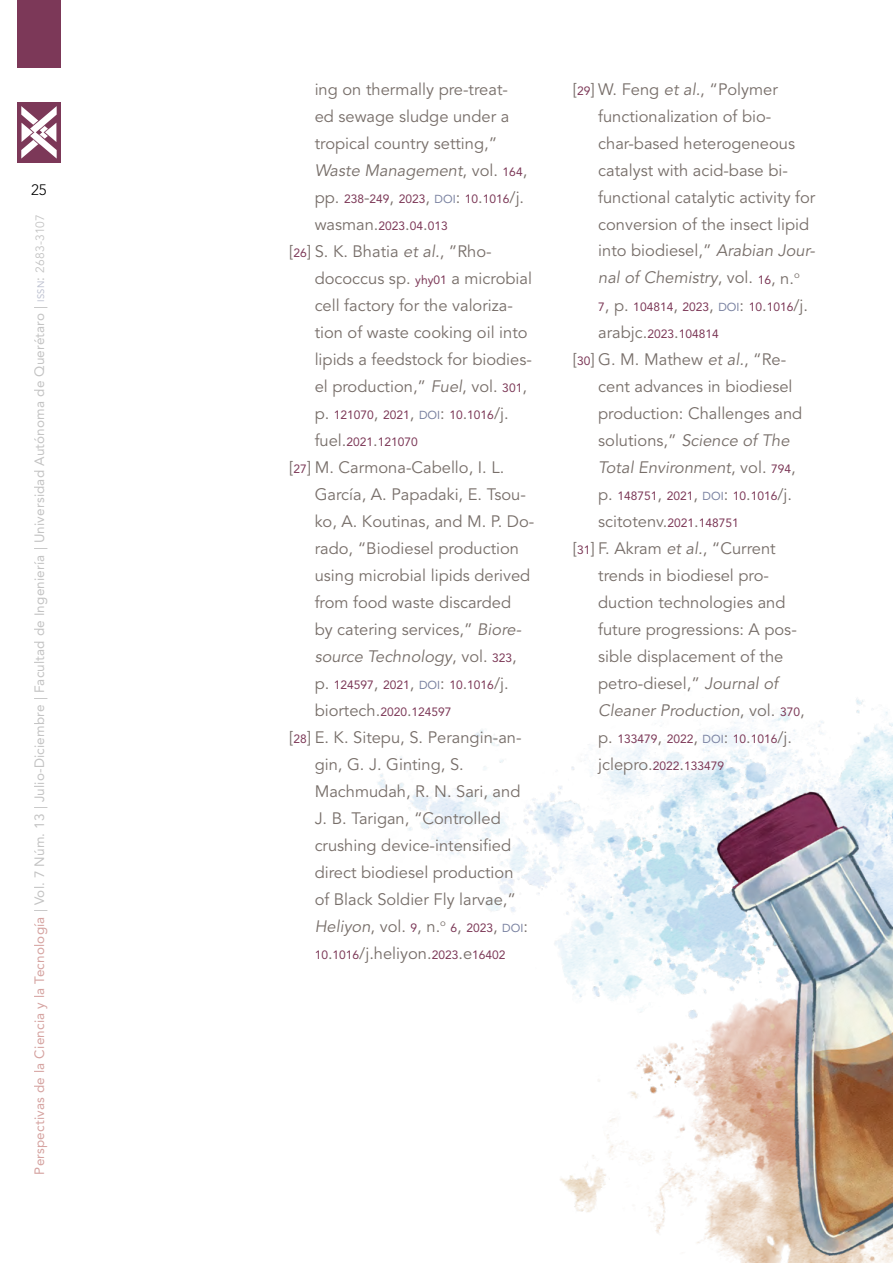
<style>
.page{position:relative;width:893px;height:1263px;background:#fff}
.page>*{position:absolute;margin:0;border:0;box-sizing:border-box;transform-origin:0 0}
.t1{font:16.5px/27px "Avenir LT Std";color:#776e69}
.t2{font:italic 16.5px "Avenir LT Std";color:#776e69}
.t3{font:300 15px "Avenir LT Std";color:#000}
.t4{font:13.5px "Avenir LT Std";letter-spacing:.015em;color:#878787}
.t5{font:12px "Avenir LT Std";color:#7c3857}
.s1{color:#ab4641}
.s2{font-size:9.45px;color:#7a82a1}
.s3{font-size:12px}
.s4{font-style:italic}
.s5{font-size:12px;color:#7c3857}
.s6{font-size:16.5px;color:#776e69}
.s7{font-size:11.55px;color:#7a82a1}
.s8{font-style:normal}
.s9{font-style:normal;font-size:12px;color:#7c3857}
</style>
<div class="page">
<div style="left:18px;top:102px;width:43px;height:60px;background:#7c3858"></div>
<div style="left:18px;top:0;width:43px;height:68px;background:#7c3858"></div>
<svg style="left:21px;top:106px;width:36px;height:53px"></svg>
<img style="left:377px;top:698px;width:516px;height:545px">
<img style="left:710px;top:785px;width:183px;height:478px">
<p class="t3" style="left:31px;top:181px;width:17px">25</p>
<p class="t4" style="left:32px;top:1175px;width:962px;rotate:-90deg"><span class="s1">Perspectivas de la Ciencia y la Tecnología</span> | Vol. 7 Núm. 13 | Julio-Diciembre | Facultad de Ingeniería | Universidad Autónoma de Querétaro | <span class="s2">ISSN</span>: <span class="s3">2683-3107</span></p>
<p class="t1" style="left:315px;top:76px;width:214px">ing on thermally pre-treat&shy;ed sewage sludge under a tropical country setting,”<br><span class="s4">Waste Management</span>, vol. <span class="s5">164</span>,</p>
<p class="t5" style="left:315px;top:191px;width:211px"><span class="s6">pp.</span> 238<span class="s6">-</span>249<span class="s6">,</span> 2023<span class="s6">,</span> <span class="s7">DOI</span><span class="s6">:</span> 10<span class="s6">.</span>1016<span class="s6">/j.</span></p>
<p class="t1" style="left:315px;top:211px;width:135px">wasman.<span class="s5">2023</span>.<span class="s5">04</span>.<span class="s5">013</span></p>
<p class="t1" style="left:289px;top:238px;width:204px">[<span class="s5">26</span>] S. K. Bhatia <span class="s4">et al.</span>, ”Rho-</p>
<p class="t1" style="left:315px;top:265px;width:219px">dococcus sp. <span class="s5">yhy01</span> a microbial</p>
<p class="t1" style="left:315px;top:292px;width:200px">cell factory for the valoriza-</p>
<p class="t1" style="left:315px;top:319px;width:214px">tion of waste cooking oil into</p>
<p class="t1" style="left:315px;top:346px;width:219px">lipids a feedstock for biodies-</p>
<p class="t1" style="left:315px;top:373px;width:214px">el production,” <span class="s4">Fuel</span>, vol. <span class="s5">301</span>,</p>
<p class="t5" style="left:315px;top:407px;width:195px"><span class="s6">p.</span> 121070<span class="s6">,</span> 2021<span class="s6">,</span> <span class="s7">DOI</span><span class="s6">:</span> 10<span class="s6">.</span>1016<span class="s6">/j.</span></p>
<p class="t5" style="left:315px;top:434px;width:105px"><span class="s6">fuel.</span>2021<span class="s6">.</span>121070</p>
<p class="t1" style="left:315px;top:454px;width:221px;text-indent:-26px">[<span class="s5">27</span>] M. Carmona-Cabello, I. L.<br>García, A. Papadaki, E. Tsou&shy;ko, A. Koutinas, and M. P. Do&shy;rado, “Biodiesel production using microbial lipids derived from food waste discarded<br>by catering services,” <span class="s4">Biore&shy;source Technology</span>, vol. <span class="s5">323</span>,</p>
<p class="t5" style="left:315px;top:677px;width:195px"><span class="s6">p.</span> 124597<span class="s6">,</span> 2021<span class="s6">,</span> <span class="s7">DOI</span><span class="s6">:</span> 10<span class="s6">.</span>1016<span class="s6">/j.</span></p>
<p class="t1" style="left:315px;top:697px;width:138px">biortech.<span class="s5">2020</span>.<span class="s5">124597</span></p>
<p class="t1" style="left:289px;top:724px;width:234px">[<span class="s5">28</span>] E. K. Sitepu, S. Perangin-an-</p>
<p class="t1" style="left:315px;top:751px;width:151px">gin, G. J. Ginting, S.</p>
<p class="t1" style="left:315px;top:778px;width:207px">Machmudah, R. N. Sari, and</p>
<p class="t1" style="left:315px;top:805px;width:188px">J. B. Tarigan, “Controlled</p>
<p class="t1" style="left:315px;top:832px;width:198px">crushing device-intensified</p>
<p class="t1" style="left:315px;top:859px;width:200px">direct biodiesel production</p>
<p class="t1" style="left:315px;top:886px;width:203px">of Black Soldier Fly larvae,”</p>
<p class="t1" style="left:315px;top:913px;width:133px"><span class="s4">Heliyon</span>, vol. <span class="s5">9</span>, n.<sup>o</sup></p>
<p class="t5" style="left:451px;top:920px;width:79px">6<span class="s6">,</span> 2023<span class="s6">,</span> <span class="s7">DOI</span><span class="s6">:</span></p>
<p class="t5" style="left:315px;top:947px;width:192px">10<span class="s6">.</span>1016<span class="s6">/j.heliyon.</span>2023<span class="s6">.e</span>16402</p>
<p class="t1" style="left:598px;top:76px;width:219px;text-indent:-26px">[<span class="s5">29</span>] W. Feng <span class="s4">et al.</span>, “Polymer functionalization of bio&shy;char-based heterogeneous catalyst with acid-base bi&shy;functional catalytic activity for conversion of the insect lipid into biodiesel,” <span class="s4">Arabian Jour&shy;nal of Chemistry</span>, vol. <span class="s5">16</span>, n.<sup>o</sup></p>
<p class="t5" style="left:598px;top:299px;width:211px">7<span class="s6">, p.</span> 104814<span class="s6">,</span> 2023<span class="s6">,</span> <span class="s7">DOI</span><span class="s6">:</span> 10<span class="s6">.</span>1016<span class="s6">/j.</span></p>
<p class="t5" style="left:598px;top:326px;width:122px"><span class="s6">arabjc.</span>2023<span class="s6">.</span>104814</p>
<p class="t1" style="left:598px;top:346px;width:206px;text-indent:-26px">[<span class="s5">30</span>] G. M. Mathew <span class="s4">et al.</span>, “Re&shy;cent advances in biodiesel production: Challenges and solutions,” <span class="s4">Science of The<br>Total Environment</span>, vol. <span class="s5">794</span>,</p>
<p class="t5" style="left:598px;top:488px;width:195px"><span class="s6">p.</span> 148751<span class="s6">,</span> 2021<span class="s6">,</span> <span class="s7">DOI</span><span class="s6">:</span> 10<span class="s6">.</span>1016<span class="s6">/j.</span></p>
<p class="t1" style="left:598px;top:508px;width:142px">scitotenv.<span class="s5">2021</span>.<span class="s5">148751</span></p>
<p class="t1" style="left:573px;top:535px;width:205px">[<span class="s5">31</span>] F. Akram <span class="s4">et al.</span>, “Current</p>
<p class="t1" style="left:598px;top:562px;width:172px">trends in biodiesel pro-</p>
<p class="t1" style="left:598px;top:589px;width:189px">duction technologies and</p>
<p class="t1" style="left:598px;top:616px;width:200px">future progressions: A pos-</p>
<p class="t1" style="left:598px;top:643px;width:187px">sible displacement of the</p>
<p class="t1" style="left:598px;top:670px;width:181px">petro-diesel,” <span class="s4">Journal of</span></p>
<p class="t2" style="left:598px;top:700px;width:208px">Cleaner Production<span class="s8">, vol.</span> <span class="s9">370</span><span class="s8">,</span></p>
<p class="t5" style="left:598px;top:731px;width:195px"><span class="s6">p.</span> 133479<span class="s6">,</span> 2022<span class="s6">,</span> <span class="s7">DOI</span><span class="s6">:</span> 10<span class="s6">.</span>1016<span class="s6">/j.</span></p>
<p class="t5" style="left:598px;top:758px;width:127px"><span class="s6">jclepro.</span>2022<span class="s6">.</span>133479</p>
</div>
